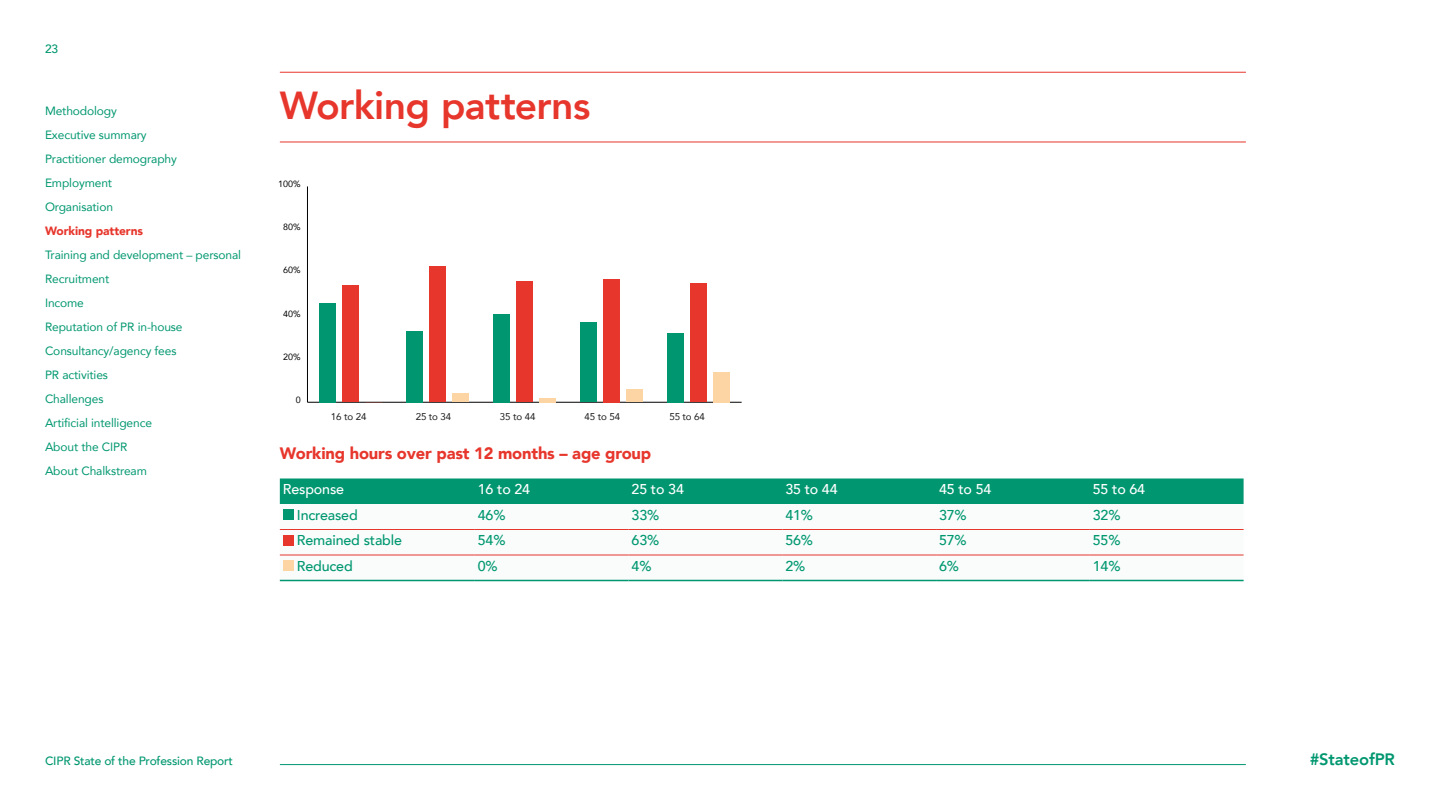
<style>
.page{position:relative;width:1440px;height:810px;background:#fff}
.page>*{position:absolute;margin:0;border:0;box-sizing:border-box;transform-origin:0 0}
.t1{font:800 39px "Avenir";letter-spacing:-.015em;color:#e7362c}
.H3{font:900 16.5px "Avenir";letter-spacing:-.01em;color:#e7362c}
.t2{font:800 16.5px "Avenir";letter-spacing:-.01em;color:#009770}
.Table_text{font:500 14.25px "Avenir";letter-spacing:-.01em;color:#009770}
.Table_text-2{font:500 14.25px "Avenir";letter-spacing:-.01em;color:#fff}
.Navigation{font:12px "Avenir";letter-spacing:-.01em;color:#009770}
.t3{font:500 12px "Avenir";letter-spacing:-.015em;color:#009770}
.Navigation-2{font:900 12px "Avenir";letter-spacing:-.01em;color:#e7362c}
.Text{font:9.75px "Avenir";letter-spacing:-.01em;color:#1a1a1a}
.t4{font:9px "Avenir";color:#000}
</style>
<div class="page">
<hr style="left:280px;top:764px;width:966px;height:1px;background:#009770">
<div style="left:280px;top:478px;width:964px;height:26px;background:#009770"></div>
<svg style="left:280px;top:509px;width:964px;height:71px"></svg>
<hr style="left:280px;top:529px;width:195px;height:1px;background:#e7362c">
<hr style="left:475px;top:529px;width:154px;height:1px;background:#e7362c">
<hr style="left:629px;top:529px;width:153px;height:1px;background:#e7362c">
<hr style="left:782px;top:529px;width:154px;height:1px;background:#e7362c">
<hr style="left:936px;top:529px;width:154px;height:1px;background:#e7362c">
<hr style="left:1090px;top:529px;width:154px;height:1px;background:#e7362c">
<hr style="left:280px;top:580px;width:195px;height:1px;background:#009770">
<hr style="left:475px;top:580px;width:154px;height:1px;background:#009770">
<hr style="left:629px;top:580px;width:153px;height:1px;background:#009770">
<hr style="left:782px;top:580px;width:154px;height:1px;background:#009770">
<hr style="left:936px;top:580px;width:154px;height:1px;background:#009770">
<hr style="left:1090px;top:580px;width:154px;height:1px;background:#009770">
<hr style="left:280px;top:555px;width:195px;height:1px;background:#e7362c">
<hr style="left:475px;top:555px;width:154px;height:1px;background:#e7362c">
<hr style="left:629px;top:555px;width:153px;height:1px;background:#e7362c">
<hr style="left:782px;top:555px;width:154px;height:1px;background:#e7362c">
<hr style="left:936px;top:555px;width:154px;height:1px;background:#e7362c">
<hr style="left:1090px;top:555px;width:154px;height:1px;background:#e7362c">
<div style="left:283px;top:509px;width:10px;height:11px;background:#009770"></div>
<div style="left:283px;top:535px;width:10px;height:10px;background:#e7362c"></div>
<div style="left:283px;top:560px;width:10px;height:11px;background:#fdd5a5"></div>
<hr style="left:307px;top:402px;width:435px;height:1px;background:#000">
<hr style="left:307px;top:186px;width:1px;height:216px;background:#000">
<div style="left:453px;top:394px;width:16px;height:8px;background:#fdd5a5"></div>
<hr style="left:540px;top:398px;width:16px;height:4px;background:#fdd5a5">
<div style="left:626px;top:389px;width:17px;height:13px;background:#fdd5a5"></div>
<div style="left:713px;top:372px;width:16px;height:30px;background:#fdd5a5"></div>
<div style="left:343px;top:286px;width:16px;height:116px;background:#e7362c"></div>
<div style="left:430px;top:266px;width:16px;height:136px;background:#e7362c"></div>
<div style="left:516px;top:281px;width:17px;height:121px;background:#e7362c"></div>
<div style="left:603px;top:279px;width:17px;height:123px;background:#e7362c"></div>
<div style="left:690px;top:284px;width:16px;height:118px;background:#e7362c"></div>
<div style="left:320px;top:303px;width:16px;height:99px;background:#009770"></div>
<div style="left:406px;top:331px;width:17px;height:71px;background:#009770"></div>
<div style="left:493px;top:314px;width:17px;height:88px;background:#009770"></div>
<div style="left:580px;top:322px;width:16px;height:80px;background:#009770"></div>
<div style="left:667px;top:333px;width:16px;height:69px;background:#009770"></div>
<hr style="left:280px;top:72px;width:966px;height:1px;background:#e7362c">
<hr style="left:280px;top:142px;width:966px;height:1px;background:#e7362c">
<p class="t3" style="left:45px;top:39px;width:15px">23</p>
<p class="Navigation" style="left:45px;top:102px;width:73px">Methodology</p>
<p class="Navigation" style="left:45px;top:126px;width:103px">Executive summary</p>
<p class="Navigation" style="left:45px;top:150px;width:133px">Practitioner demography</p>
<p class="Navigation" style="left:45px;top:174px;width:69px">Employment</p>
<p class="Navigation" style="left:45px;top:198px;width:70px">Organisation</p>
<p class="Navigation-2" style="left:45px;top:221px;width:100px">Working patterns</p>
<p class="Navigation" style="left:45px;top:246px;width:198px">Training and development – personal</p>
<p class="Navigation" style="left:45px;top:270px;width:66px">Recruitment</p>
<p class="Navigation" style="left:45px;top:294px;width:40px">Income</p>
<p class="Navigation" style="left:45px;top:318px;width:139px">Reputation of PR in-house</p>
<p class="Navigation" style="left:45px;top:342px;width:133px">Consultancy/agency fees</p>
<p class="Navigation" style="left:45px;top:366px;width:65px">PR activities</p>
<p class="Navigation" style="left:45px;top:390px;width:60px">Challenges</p>
<p class="Navigation" style="left:45px;top:414px;width:109px">Artificial intelligence</p>
<p class="Navigation" style="left:45px;top:438px;width:84px">About the CIPR</p>
<p class="Navigation" style="left:45px;top:462px;width:103px">About Chalkstream</p>
<h1 class="t1" style="left:280px;top:75px;width:312px">Working patterns</h1>
<p class="t4" style="left:278px;top:177px;width:24px">100%</p>
<p class="t4" style="left:283px;top:220px;width:19px">80%</p>
<p class="t4" style="left:283px;top:263px;width:19px">60%</p>
<p class="t4" style="left:283px;top:306px;width:19px">40%</p>
<p class="t4" style="left:283px;top:349px;width:19px">20%</p>
<p class="t4" style="left:296px;top:392px;width:6px">0</p>
<p class="Text" style="left:331px;top:409px;width:37px">16 to 24</p>
<p class="Text" style="left:416px;top:409px;width:37px">25 to 34</p>
<p class="Text" style="left:500px;top:409px;width:37px">35 to 44</p>
<p class="Text" style="left:585px;top:409px;width:37px">45 to 54</p>
<p class="Text" style="left:669px;top:409px;width:37px">55 to 64</p>
<p class="H3" style="left:280px;top:439px;width:373px">Working hours over past 12 months – age group</p>
<p class="Table_text-2" style="left:283px;top:477px;width:63px">Response</p>
<p class="Table_text-2" style="left:478px;top:477px;width:54px">16 to 24</p>
<p class="Table_text-2" style="left:632px;top:477px;width:54px">25 to 34</p>
<p class="Table_text-2" style="left:785px;top:477px;width:54px">35 to 44</p>
<p class="Table_text-2" style="left:939px;top:477px;width:54px">45 to 54</p>
<p class="Table_text-2" style="left:1093px;top:477px;width:54px">55 to 64</p>
<p class="Table_text" style="left:297px;top:502px;width:62px">Increased</p>
<p class="Table_text" style="left:478px;top:502px;width:29px">46%</p>
<p class="Table_text" style="left:632px;top:502px;width:29px">33%</p>
<p class="Table_text" style="left:785px;top:502px;width:29px">41%</p>
<p class="Table_text" style="left:939px;top:502px;width:29px">37%</p>
<p class="Table_text" style="left:1093px;top:502px;width:29px">32%</p>
<p class="Table_text" style="left:297px;top:528px;width:107px">Remained stable</p>
<p class="Table_text" style="left:478px;top:528px;width:29px">54%</p>
<p class="Table_text" style="left:632px;top:528px;width:29px">63%</p>
<p class="Table_text" style="left:785px;top:528px;width:29px">56%</p>
<p class="Table_text" style="left:939px;top:528px;width:29px">57%</p>
<p class="Table_text" style="left:1093px;top:528px;width:29px">55%</p>
<p class="Table_text" style="left:297px;top:553px;width:57px">Reduced</p>
<p class="Table_text" style="left:478px;top:553px;width:21px">0%</p>
<p class="Table_text" style="left:632px;top:553px;width:21px">4%</p>
<p class="Table_text" style="left:785px;top:553px;width:21px">2%</p>
<p class="Table_text" style="left:939px;top:553px;width:21px">6%</p>
<p class="Table_text" style="left:1093px;top:553px;width:29px">14%</p>
<p class="t3" style="left:45px;top:750px;width:189px">CIPR State of the Profession Report</p>
<h2 class="t2" style="left:1310px;top:747px;width:87px">#StateofPR</h2>
</div>
